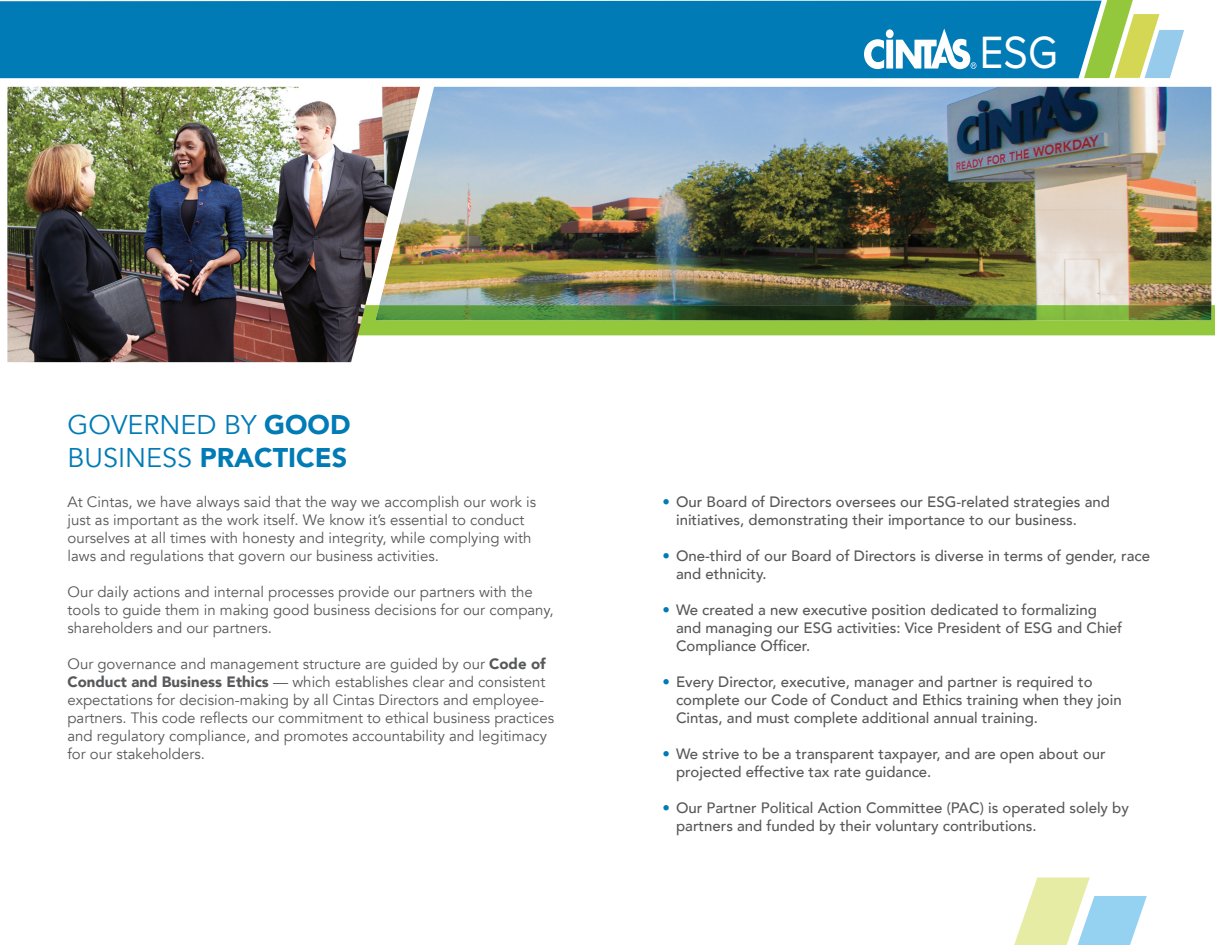
<style>
.page{position:relative;width:1215px;height:945px;background:#fff}
.page>*{position:absolute;margin:0;border:0;box-sizing:border-box;transform-origin:0 0}
.t1{font:46.95px "Proxima Nova";color:#fff;scale:.89 1}
.t2{font:27px/33px "Avenir";color:#007bb6}
.t3{font:15px/18px "Avenir";color:#57585a}
.t4{font:500 15px/18px "Avenir";color:#57585a}
.s1{font-weight:900}
.s2{color:#007bb6}
</style>
<div class="page">
<div style="left:0;top:1px;width:1084px;height:77px;background:#007bb6"></div>
<svg style="left:864px;top:28px;width:112px;height:41px"></svg>
<svg style="left:1084px;top:0;width:100px;height:78px"></svg>
<svg style="left:1014px;top:878px;width:133px;height:67px"></svg>
<img style="left:420px;top:87px;width:791px;height:218px">
<div style="left:420px;top:305px;width:795px;height:30px;background:#94c83c"></div>
<img style="left:420px;top:305px;width:791px;height:15px">
<img style="left:7px;top:87px;width:413px;height:275px">
<h1 class="t1" style="left:980px;top:26px;width:89px">ESG</h1>
<p class="t2" style="left:68px;top:408px;width:285px">GOVERNED BY <span class="s1">GOOD<br></span>BUSINESS <span class="s1">PRACTICES</span></p>
<p class="t3" style="left:68px;top:493px;width:470px">At Cintas, we have always said that the way we accomplish our work is just as important as the work itself. We know it’s essential to conduct ourselves at all times with honesty and integrity, while complying with laws and regulations that govern our business activities.</p>
<p class="t3" style="left:68px;top:583px;width:488px">Our daily actions and internal processes provide our partners with the tools to guide them in making good business decisions for our company, shareholders and our partners.</p>
<p class="t3" style="left:68px;top:655px;width:488px">Our governance and management structure are guided by our <span class="s1">Code of Conduct and Business Ethics</span> — which establishes clear and consistent expectations for decision-making by all Cintas Directors and employee&shy;partners. This code reflects our commitment to ethical business practices and regulatory compliance, and promotes accountability and legitimacy for our stakeholders.</p>
<p class="t4" style="left:676px;top:492px;width:436px;text-indent:-14px"><span class="s2">•</span> Our Board of Directors oversees our ESG-related strategies and initiatives, demonstrating their importance to our business.</p>
<p class="t4" style="left:676px;top:546px;width:476px;text-indent:-14px"><span class="s2">•</span> One-third of our Board of Directors is diverse in terms of gender, race and ethnicity.</p>
<p class="t4" style="left:676px;top:600px;width:448px;text-indent:-14px"><span class="s2">•</span> We created a new executive position dedicated to formalizing and managing our ESG activities: Vice President of ESG and Chief<br>Compliance Officer.</p>
<p class="t4" style="left:676px;top:672px;width:447px;text-indent:-14px"><span class="s2">•</span> Every Director, executive, manager and partner is required to complete our Code of Conduct and Ethics training when they join<br>Cintas, and must complete additional annual training.</p>
<p class="t4" style="left:676px;top:744px;width:431px;text-indent:-14px"><span class="s2">•</span> We strive to be a transparent taxpayer, and are open about our projected effective tax rate guidance.</p>
<p class="t4" style="left:676px;top:798px;width:454px;text-indent:-14px"><span class="s2">•</span> Our Partner Political Action Committee (PAC) is operated solely by partners and funded by their voluntary contributions.</p>
</div>
